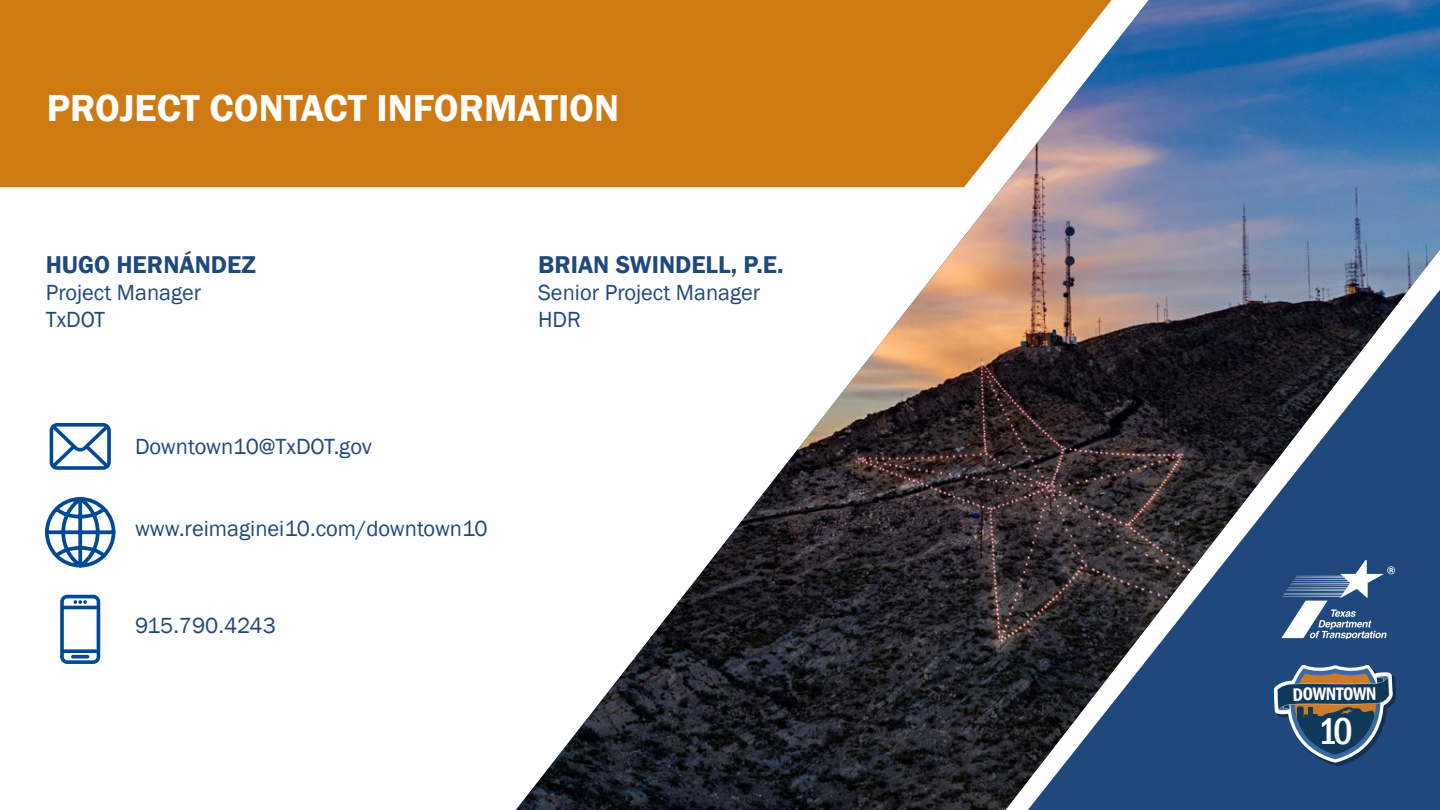
<style>
.page{position:relative;width:1440px;height:810px;background:#fff}
.page>*{position:absolute;margin:0;border:0;box-sizing:border-box;transform-origin:0 0}
.t1{font:600 38.75px "Franklin Gothic";color:#fff}
.t2{font:500 condensed 38.5px "Franklin Gothic";color:#fff}
.t3{font:600 25px "Franklin Gothic";color:#1f497d}
.t4{font:22.5px "Franklin Gothic";color:#1f497d}
.t5{font:600 condensed 18.62px "Franklin Gothic";color:#fff}
</style>
<div class="page">
<div style="left:0;top:0;width:516px;height:187px;background:#cf7913"></div>
<svg style="left:50px;top:423px;width:61px;height:47px"></svg>
<svg style="left:60px;top:595px;width:40px;height:69px"></svg>
<svg style="left:45px;top:497px;width:71px;height:71px"></svg>
<img style="left:516px;top:0;width:924px;height:810px">
<svg style="left:1028px;top:290px;width:412px;height:520px;background:#384860"></svg>
<svg style="left:1281px;top:560px;width:114px;height:78px"></svg>
<svg style="left:1271px;top:663px;width:124px;height:102px;background:#415b75"></svg>
<p class="t1" style="left:47px;top:84px;width:574px">PROJECT CONTACT INFORMATION</p>
<p class="t3" style="left:46px;top:249px;width:212px">HUGO HERNÁNDEZ</p>
<p class="t4" style="left:46px;top:279px;width:157px">Project Manager</p>
<p class="t4" style="left:46px;top:306px;width:61px">TxDOT</p>
<p class="t4" style="left:135px;top:432px;width:238px">Downtown10@TxDOT.gov</p>
<p class="t4" style="left:135px;top:514px;width:354px">www.reimaginei10.com/downtown10</p>
<p class="t4" style="left:135px;top:611px;width:142px">915.790.4243</p>
<p class="t3" style="left:538px;top:249px;width:247px">BRIAN SWINDELL, P.E.</p>
<p class="t4" style="left:538px;top:279px;width:224px">Senior Project Manager</p>
<p class="t4" style="left:538px;top:306px;width:44px">HDR</p>
<p class="t5" style="left:1313px;top:682px;width:42px">WNTO</p>
<p class="t2" style="left:1318px;top:706px;width:36px">10</p>
</div>
